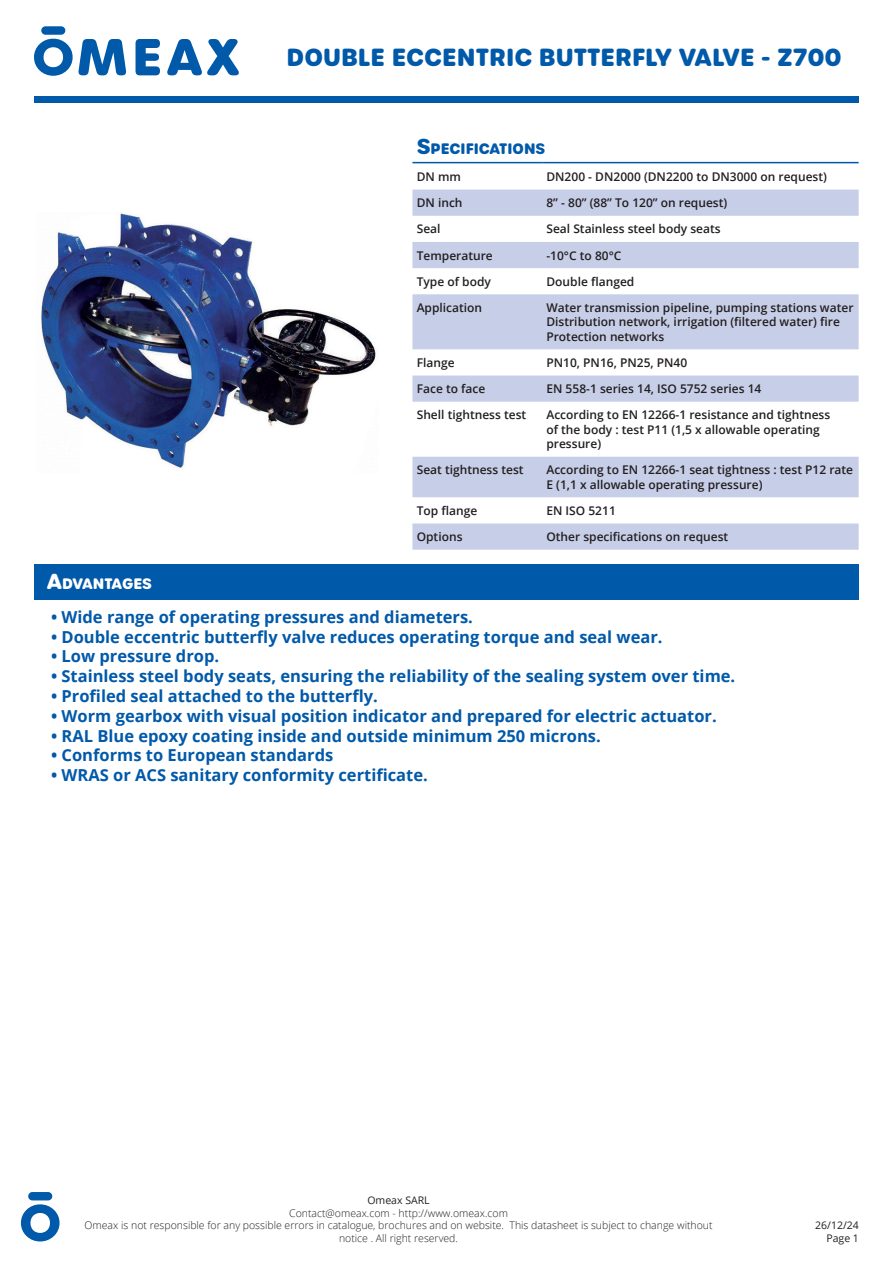
<style>
.page{position:relative;width:893px;height:1263px;background:#fff}
.page>*{position:absolute;margin:0;border:0;box-sizing:border-box;transform-origin:0 0}
.t1{font:700 24px "Urbane Rounded";color:#0159a9}
.t2{font:700 16.5px "Open Sans";color:#0159a9}
.t3{font:700 14.7px "Urbane Rounded";color:#0159a9}
.t4{font:700 14.7px "Urbane Rounded";letter-spacing:-.015em;color:#fff}
.t5{font:600 12px/14.4px "Open Sans";color:#231f20}
.t6{font:300 10.5px/12.6px "Open Sans";color:#231f20;text-align:center}
.t7{font:10.5px/12.6px "Open Sans";color:#231f20;text-align:right}
.s1{font-size:21px}
</style>
<div class="page">
<svg style="left:21px;top:1204px;width:39px;height:37px"></svg>
<div style="left:28px;top:1192px;width:24px;height:8px;background:#0159a9;border-radius:4px"></div>
<div style="left:34px;top:96px;width:825px;height:7px;background:#0159a9"></div>
<div style="left:41px;top:26px;width:24px;height:9px;background:#0159a9;border-radius:4px"></div>
<svg style="left:34px;top:38px;width:92px;height:38px"></svg>
<svg style="left:136px;top:39px;width:24px;height:36px"></svg>
<svg style="left:167px;top:39px;width:72px;height:36px"></svg>
<img style="left:41px;top:213px;width:335px;height:255px">
<svg style="left:412px;top:190px;width:447px;height:360px;fill:#c7cee8"></svg>
<hr style="left:412px;top:162px;width:130px;height:1px;background:#0159a9">
<hr style="left:542px;top:162px;width:317px;height:1px;background:#0159a9">
<div style="left:34px;top:565px;width:825px;height:35px;background:#0159a9"></div>
<h1 class="t1" style="left:287px;top:41px;width:557px">DOUBLE ECCENTRIC BUTTERFLY VALVE - Z700</h1>
<p class="t3" style="left:417px;top:139px;width:129px"><span class="s1">S</span>PECIFICATIONS</p>
<p class="t5" style="left:417px;top:169px;width:46px">DN mm</p>
<p class="t5" style="left:546px;top:169px;width:282px">DN200 - DN2000 (DN2200 to DN3000 on request)</p>
<p class="t5" style="left:417px;top:195px;width:47px">DN inch</p>
<p class="t5" style="left:546px;top:195px;width:182px">8” - 80” (88” To 120” on request)</p>
<p class="t5" style="left:417px;top:222px;width:25px">Seal</p>
<p class="t5" style="left:546px;top:222px;width:176px">Seal Stainless steel body seats</p>
<p class="t5" style="left:417px;top:248px;width:78px">Temperature</p>
<p class="t5" style="left:546px;top:248px;width:77px">-10°C to 80°C</p>
<p class="t5" style="left:417px;top:274px;width:76px">Type of body</p>
<p class="t5" style="left:546px;top:274px;width:89px">Double flanged</p>
<p class="t5" style="left:417px;top:300px;width:67px">Application</p>
<p class="t5" style="left:546px;top:300px;width:309px">Water transmission pipeline, pumping stations water<br>Distribution network, irrigation (filtered water) fire<br>Protection networks</p>
<p class="t5" style="left:417px;top:355px;width:39px">Flange</p>
<p class="t5" style="left:546px;top:355px;width:142px">PN10, PN16, PN25, PN40</p>
<p class="t5" style="left:417px;top:381px;width:70px">Face to face</p>
<p class="t5" style="left:546px;top:381px;width:216px">EN 558-1 series 14, ISO 5752 series 14</p>
<p class="t5" style="left:417px;top:408px;width:111px">Shell tightness test</p>
<p class="t5" style="left:546px;top:408px;width:285px">According to EN 12266-1 resistance and tightness of the body : test P11 (1,5 x allowable operating pressure)</p>
<p class="t5" style="left:417px;top:463px;width:108px">Seat tightness test</p>
<p class="t5" style="left:546px;top:463px;width:308px">According to EN 12266-1 seat tightness : test P12 rate<br>E (1,1 x allowable operating pressure)</p>
<p class="t5" style="left:417px;top:503px;width:62px">Top flange</p>
<p class="t5" style="left:546px;top:503px;width:71px">EN ISO 5211</p>
<p class="t5" style="left:417px;top:529px;width:47px">Options</p>
<p class="t5" style="left:546px;top:529px;width:183px">Other specifications on request</p>
<p class="t4" style="left:47px;top:574px;width:106px"><span class="s1">A</span>DVANTAGES</p>
<h2 class="t2" style="left:51px;top:605px;width:423px">• Wide range of operating pressures and diameters.</h2>
<h2 class="t2" style="left:51px;top:625px;width:613px">• Double eccentric butterfly valve reduces operating torque and seal wear.</h2>
<h2 class="t2" style="left:51px;top:645px;width:170px">• Low pressure drop.</h2>
<h2 class="t2" style="left:51px;top:664px;width:686px">• Stainless steel body seats, ensuring the reliability of the sealing system over time.</h2>
<h2 class="t2" style="left:51px;top:684px;width:328px">• Profiled seal attached to the butterfly.</h2>
<h2 class="t2" style="left:51px;top:704px;width:667px">• Worm gearbox with visual position indicator and prepared for electric actuator.</h2>
<h2 class="t2" style="left:51px;top:724px;width:551px">• RAL Blue epoxy coating inside and outside minimum 250 microns.</h2>
<h2 class="t2" style="left:51px;top:744px;width:284px">• Conforms to European standards</h2>
<h2 class="t2" style="left:51px;top:763px;width:378px">• WRAS or ACS sanitary conformity certificate.</h2>
<p class="t7" style="left:367px;top:1193px;width:64px">Omeax SARL</p>
<p class="t6" style="left:85px;top:1206px;width:629px">Contact@omeax.com - http://www.omeax.com<br>Omeax is not responsible for any possible errors in catalogue, brochures and on website. This datasheet is subject to change without notice . All right reserved.</p>
<p class="t7" style="left:815px;top:1219px;width:45px">26/12/24<br>Page 1</p>
</div>
